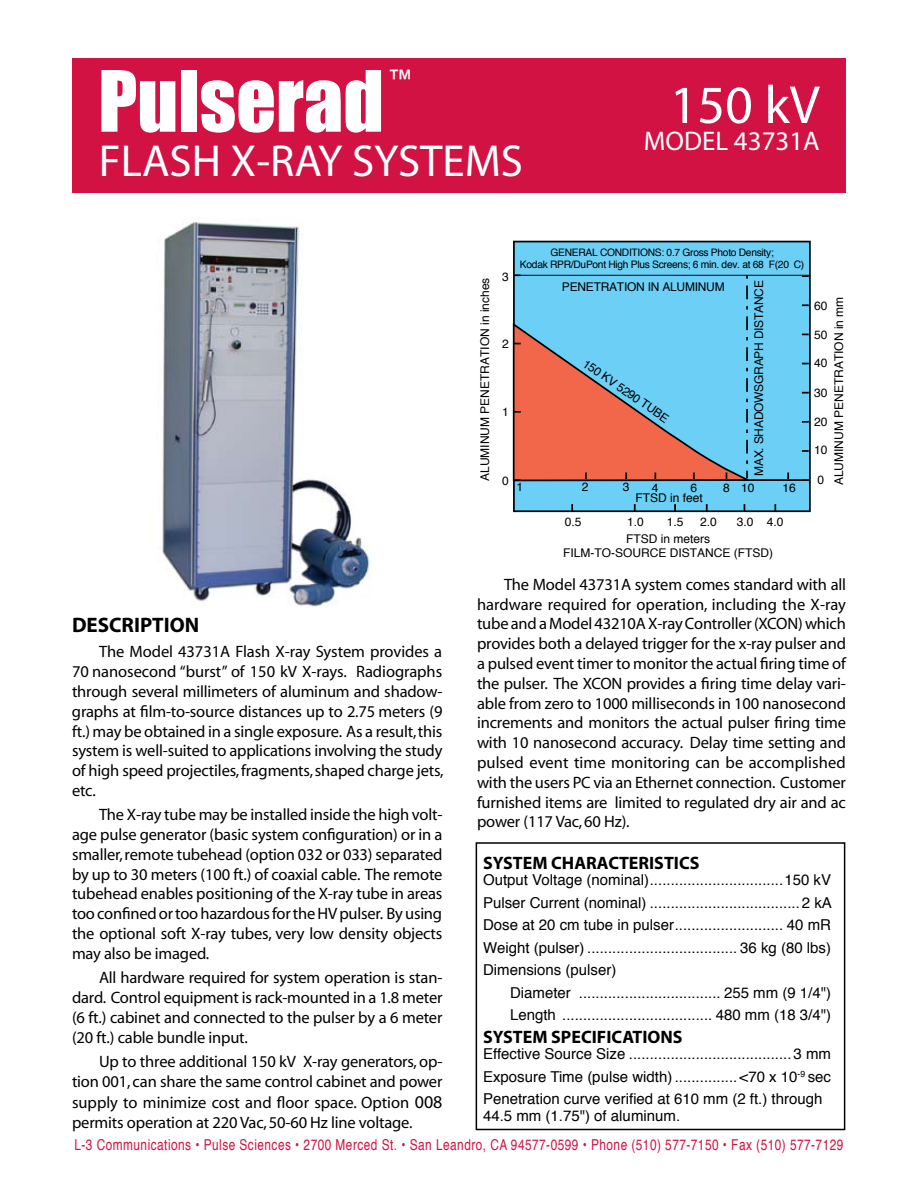
<style>
.page{position:relative;width:918px;height:1188px;background:#fff}
.page>*{position:absolute;margin:0;border:0;box-sizing:border-box;transform-origin:0 0}
.t1{font:78px "Impact";color:#fff}
.t2{font:54px "Myriad";color:#fff}
.t3{font:45px "Myriad";color:#fff}
.t4{font:27px "Myriad";color:#fff}
.t5{font:27px "Helvetica";color:#fff}
.t6{font:700 21px "Myriad";color:#000}
.t7{font:700 18px "Myriad";color:#000}
.t8{font:16.5px/19.8px "Myriad";letter-spacing:-.01em;color:#000;text-align:justify}
.t9{font:15px/22.5px "Helvetica";color:#000;text-align:justify}
.t10{font:15px "Helvetica";letter-spacing:.04em;color:#d11242;scale:.79 1}
.t11{font:12px/14.5px "Helvetica";color:#000;text-align:center}
.t12{font:12px "Helvetica";letter-spacing:-.02em;color:#000}
.t13{font:10.35px/12px "Helvetica";letter-spacing:-.03em;color:#000;text-align:center}
.s1{font-size:18px}
</style>
<div class="page">
<div style="left:72px;top:58px;width:774px;height:136px;background:#d11242"></div>
<div style="left:476px;top:842px;width:369px;height:288px;border:2px solid #000"></div>
<img style="left:162px;top:222px;width:209px;height:385px">
<div style="left:514px;top:242px;width:296px;height:269px;background:#6ccff6"></div>
<div style="left:513px;top:241px;width:298px;height:271px;border:2px solid #000"></div>
<hr style="left:514px;top:275px;width:296px;height:1px;background:#000">
<hr style="left:514px;top:479px;width:296px;height:2px;background:#000">
<svg style="left:802px;top:304px;width:7px;height:2px"></svg>
<svg style="left:802px;top:275px;width:7px;height:2px"></svg>
<svg style="left:802px;top:392px;width:7px;height:2px"></svg>
<svg style="left:802px;top:421px;width:7px;height:2px"></svg>
<svg style="left:802px;top:450px;width:7px;height:2px"></svg>
<svg style="left:571px;top:504px;width:2px;height:7px"></svg>
<svg style="left:634px;top:504px;width:2px;height:7px"></svg>
<svg style="left:674px;top:504px;width:2px;height:7px"></svg>
<svg style="left:706px;top:504px;width:2px;height:7px"></svg>
<svg style="left:774px;top:504px;width:2px;height:7px"></svg>
<svg style="left:787px;top:472px;width:2px;height:7px"></svg>
<svg style="left:512px;top:274px;width:243px;height:208px"></svg>
<h1 class="t1" style="left:98px;top:53px;width:287px">Pulserad</h1>
<h3 class="t5" style="left:387px;top:57px;width:28px">™</h3>
<h3 class="t3" style="left:99px;top:139px;width:426px">FLASH X-RAY SYSTEMS</h3>
<h2 class="t2" style="left:670px;top:78px;width:152px">150 kV</h2>
<h3 class="t4" style="left:644px;top:128px;width:177px">MODEL 43731A</h3>
<p class="t6" style="left:72px;top:614px;width:129px">DESCRIPTION</p>
<p class="t8" style="left:72px;top:643px;width:373px;text-indent:27px">The Model 43731A Flash X-ray System provides a 70 nanosecond “burst” of 150 kV X-rays. Radiographs through several millimeters of aluminum and shadow&shy;graphs at film-to-source distances up to 2.75 meters (9 ft.) may be obtained in a single exposure. As a result, this system is well-suited to applications involving the study of high speed projectiles, fragments, shaped charge jets, etc.</p>
<p class="t8" style="left:72px;top:806px;width:372px;text-indent:27px">The X-ray tube may be installed inside the high volt&shy;age pulse generator (basic system configuration) or in a smaller, remote tubehead (option 032 or 033) separated by up to 30 meters (100 ft.) of coaxial cable. The remote tubehead enables positioning of the X‑ray tube in areas too confined or too hazardous for the HV pulser. By using the optional soft X-ray tubes, very low density objects may also be imaged.</p>
<p class="t8" style="left:72px;top:968px;width:372px;text-indent:27px">All hardware required for system operation is stan&shy;dard. Control equipment is rack-mounted in a 1.8 meter (6 ft.) cabinet and connected to the pulser by a 6 meter (20 ft.) cable bundle input.</p>
<p class="t8" style="left:72px;top:1052px;width:372px;text-align:right">Up to three additional 150 kV X-ray generators, op&shy;tion 001, can share the same control cabinet and power</p>
<p class="t8" style="left:72px;top:1094px;width:372px">supply to minimize cost and floor space. Option <span class="s1">008 </span>permits operation at 220 Vac, 50-60 Hz line voltage.</p>
<p class="t11" style="left:477px;top:481px;width:205px;rotate:-90deg">ALUMINUM PENETRATION in inches</p>
<p class="t11" style="left:502px;top:269px;width:8px">3</p>
<p class="t11" style="left:502px;top:336px;width:8px">2</p>
<p class="t11" style="left:502px;top:404px;width:8px">1</p>
<p class="t11" style="left:502px;top:473px;width:8px">0</p>
<p class="t13" style="left:520px;top:246px;width:286px">GENERAL CONDITIONS: 0.7 Gross Photo Density;<br>Kodak RPR/DuPont High Plus Screens; 6 min. dev. at 68 F(20 C)</p>
<p class="t12" style="left:562px;top:276px;width:164px">PENETRATION IN ALUMINUM</p>
<p class="t11" style="left:589px;top:356px;width:103px;rotate:35deg">150 KV 5290 TUBE</p>
<p class="t12" style="left:749px;top:476px;width:197px;rotate:-90deg">MAX. SHADOWSGRAPH DISTANCE</p>
<p class="t11" style="left:517px;top:479px;width:8px">1</p>
<p class="t11" style="left:582px;top:479px;width:8px">2</p>
<p class="t11" style="left:623px;top:479px;width:8px">3</p>
<p class="t11" style="left:652px;top:480px;width:8px">4</p>
<p class="t11" style="left:691px;top:480px;width:8px">6</p>
<p class="t11" style="left:723px;top:480px;width:33px">8 10</p>
<p class="t11" style="left:782px;top:480px;width:15px">16</p>
<p class="t11" style="left:565px;top:514px;width:18px">0.5</p>
<p class="t11" style="left:627px;top:514px;width:18px">1.0</p>
<p class="t11" style="left:667px;top:514px;width:18px">1.5</p>
<p class="t11" style="left:700px;top:514px;width:18px">2.0</p>
<p class="t11" style="left:737px;top:514px;width:48px">3.0 4.0</p>
<p class="t11" style="left:635px;top:490px;width:69px">FTSD in feet</p>
<p class="t11" style="left:563px;top:531px;width:211px">FTSD in meters<br>FILM-TO-SOURCE DISTANCE (FTSD)</p>
<p class="t11" style="left:831px;top:485px;width:190px;rotate:-90deg">ALUMINUM PENETRATION in mm</p>
<p class="t11" style="left:814px;top:298px;width:15px">60</p>
<p class="t11" style="left:814px;top:327px;width:15px">50</p>
<p class="t11" style="left:814px;top:355px;width:15px">40</p>
<p class="t11" style="left:814px;top:385px;width:15px">30</p>
<p class="t11" style="left:814px;top:414px;width:15px">20</p>
<p class="t11" style="left:814px;top:443px;width:15px">10</p>
<p class="t11" style="left:817px;top:473px;width:8px">0</p>
<p class="t8" style="left:477px;top:575px;width:371px;text-indent:27px">The Model 43731A system comes standard with all hardware required for operation, including the X-ray tube and a Model 43210A X-ray Controller (XCON) which provides both a delayed trigger for the x-ray pulser and a pulsed event timer to monitor the actual firing time of the pulser. The XCON provides a firing time delay vari&shy;able from zero to 1000 milliseconds in 100 nanosecond increments and monitors the actual pulser firing time with 10 nanosecond accuracy. Delay time setting and pulsed event time monitoring can be accomplished with the users PC via an Ethernet connection. Customer furnished items are limited to regulated dry air and ac power (117 Vac, 60 Hz).</p>
<p class="t7" style="left:483px;top:853px;width:218px">SYSTEM CHARACTERISTICS</p>
<p class="t9" style="left:483px;top:868px;width:350px">Output Voltage (nominal)................................150 kV Pulser Current (nominal) ....................................2 kA Dose at 20 cm tube in pulser.......................... 40 mR Weight (pulser) .................................... 36 kg (80 lbs)<br>Dimensions (pulser)</p>
<p class="t9" style="left:510px;top:981px;width:322px">Diameter .................................. 255 mm (9 1/4")<br>Length .................................... 480 mm (18 3/4")</p>
<p class="t7" style="left:483px;top:1027px;width:201px">SYSTEM SPECIFICATIONS</p>
<p class="t9" style="left:483px;top:1042px;width:349px">Effective Source Size .......................................3 mm Exposure Time (pulse width) ............... &lt;70 x 10<sup>-9</sup> sec Penetration curve verified at 610 mm (2 ft.) through</p>
<p class="t9" style="left:483px;top:1104px;width:199px">44.5 mm (1.75") of aluminum.</p>
<p class="t10" style="left:74px;top:1132px;width:975px">L-3 Communications • Pulse Sciences • 2700 Merced St. • San Leandro, CA 94577-0599 • Phone (510) 577-7150 • Fax (510) 577-7129</p>
</div>
